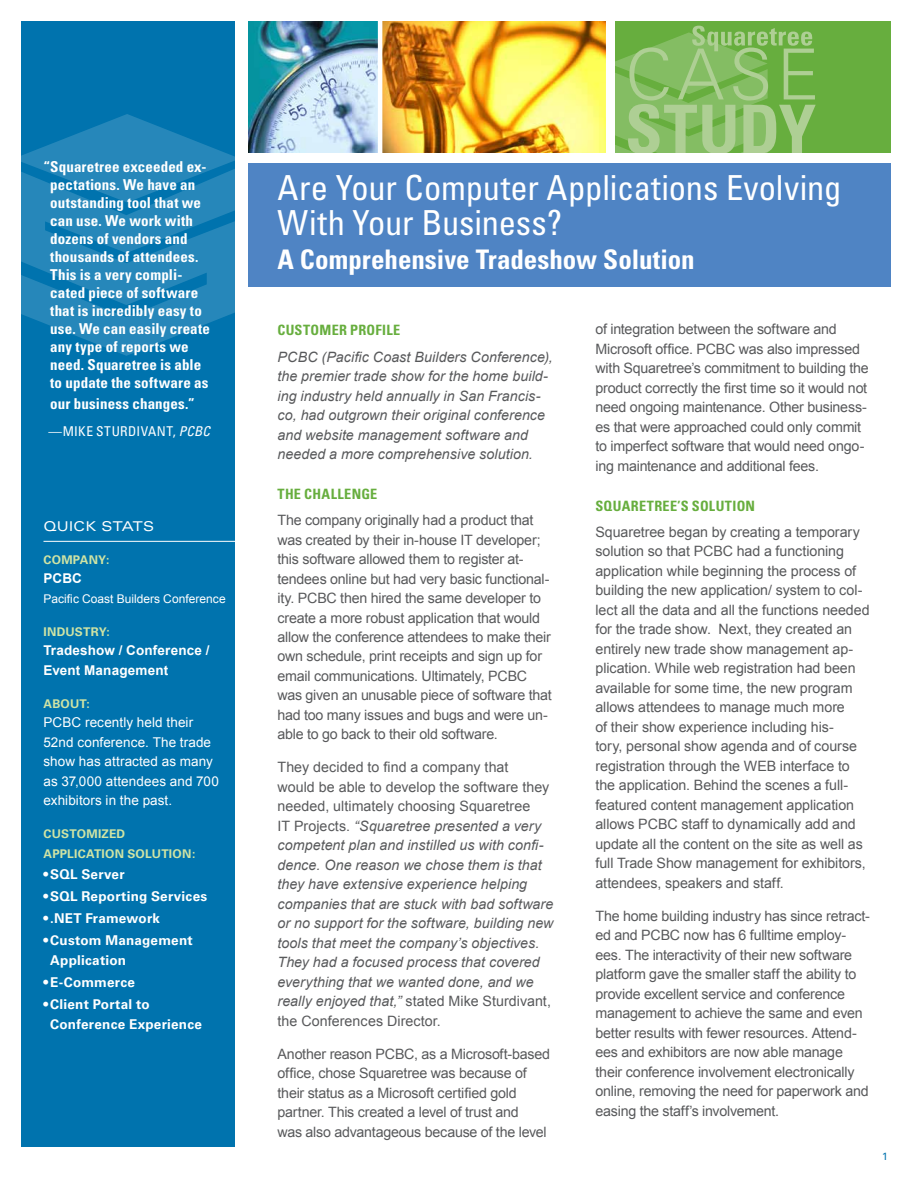
<style>
.page{position:relative;width:918px;height:1188px;background:#fff}
.page>*{position:absolute;margin:0;border:0;box-sizing:border-box;transform-origin:0 0}
.t1{font:condensed 34.5px/34.5px "Univers";letter-spacing:-.005em;color:#fff}
.t2{font:700 condensed 27px "Univers";color:#fff}
.t3{font:700 condensed 15px/18px "Univers";letter-spacing:.01em;color:#fff}
.t4{font:14.25px/19.5px "Arial";letter-spacing:-.015em;color:#58595b}
.t5{font:italic 14.25px/19.5px "Arial";letter-spacing:.005em;color:#58595b}
.t6{font:700 condensed 14.25px "Univers";letter-spacing:.02em;color:#67ae3e}
.t7{font:700 13.5px/19.5px "Univers";letter-spacing:.02em;color:#fff}
.t8{font:13.5px/19.5px "Arial";letter-spacing:.005em;color:#fff}
.t9{font:700 13.5px/19.5px "Arial";letter-spacing:.01em;color:#fff}
.t10{font:condensed 13.5px "Univers";letter-spacing:.035em;color:#fff}
.t11{font:expanded 13.5px "Univers";letter-spacing:.015em;color:#fff}
.t12{font:700 12px/19.5px "Univers";letter-spacing:.015em;color:#d0e4a4}
.t13{font:12px "Arial";color:#fff}
.t14{font:10.5px "Univers";color:#0073ae}
.s1{font-style:italic}
.s2{font-style:normal}
</style>
<div class="page">
<div style="left:20px;top:21px;width:216px;height:1125px;background:#0073ae"></div>
<svg style="left:21px;top:114px;width:215px;height:242px"></svg>
<img style="left:382px;top:21px;width:224px;height:132px">
<img style="left:249px;top:21px;width:129px;height:132px">
<hr style="left:44px;top:541px;width:227px;height:1px;background:#fff">
<div style="left:615px;top:0;width:276px;height:157px;background:#67ae3e"></div>
<svg style="left:609px;top:26px;width:207px;height:138px"></svg>
<div style="left:0;top:0;width:918px;height:21px;background:#fff"></div>
<div style="left:249px;top:164px;width:642px;height:123px;background:#4f84c4"></div>
<div style="left:240px;top:153px;width:659px;height:7px;background:#fff"></div>
<p class="t3" style="left:50px;top:158px;width:161px;text-indent:-7px">“Squaretree exceeded ex&shy;pectations. We have an outstanding tool that we can use. We work with dozens of vendors and thousands of attendees.<br>This is a very compli&shy;cated piece of software that is incredibly easy to use. We can easily create any type of reports we need. Squaretree is able to update the software as</p>
<p class="t3" style="left:50px;top:395px;width:146px">our business changes.”</p>
<p class="t10" style="left:49px;top:422px;width:163px">—MIKE STURDIVANT, <span class="s1">PCBC</span></p>
<p class="t11" style="left:44px;top:518px;width:112px">QUICK STATS</p>
<p class="t12" style="left:44px;top:550px;width:67px">COMPANY:</p>
<p class="t9" style="left:44px;top:569px;width:40px">PCBC</p>
<p class="t13" style="left:44px;top:591px;width:184px">Pacific Coast Builders Conference</p>
<p class="t12" style="left:44px;top:622px;width:68px">INDUSTRY:</p>
<p class="t9" style="left:44px;top:641px;width:168px">Tradeshow / Conference /<br>Event Management</p>
<p class="t12" style="left:44px;top:694px;width:48px">ABOUT:</p>
<p class="t8" style="left:44px;top:713px;width:177px">PCBC recently held their<br>52nd conference. The trade show has attracted as many as 37,000 attendees and 700 exhibitors in the past.</p>
<p class="t12" style="left:44px;top:824px;width:153px">CUSTOMIZED<br>APPLICATION SOLUTION:</p>
<p class="t7" style="left:44px;top:864px;width:83px">• SQL Server</p>
<p class="t7" style="left:44px;top:887px;width:165px">• SQL Reporting Services</p>
<p class="t7" style="left:44px;top:909px;width:118px">• .NET Framework</p>
<p class="t7" style="left:50px;top:931px;width:144px;text-indent:-7px">• Custom Management<br>Application</p>
<p class="t7" style="left:44px;top:973px;width:93px">• E-Commerce</p>
<p class="t7" style="left:50px;top:995px;width:153px;text-indent:-7px">• Client Portal to<br>Conference Experience</p>
<h1 class="t1" style="left:278px;top:170px;width:566px">Are Your Computer Applications Evolving<br>With Your Business?</h1>
<h2 class="t2" style="left:278px;top:243px;width:419px">A Comprehensive Tradeshow Solution</h2>
<p class="t6" style="left:278px;top:322px;width:124px">Customer Profile</p>
<p class="t5" style="left:278px;top:347px;width:277px">PCBC (Pacific Coast Builders Conference), the premier trade show for the home build&shy;ing industry held annually in San Francis&shy;co, had outgrown their original conference and website management software and needed a more comprehensive solution.</p>
<p class="t6" style="left:278px;top:485px;width:101px">The Challenge</p>
<p class="t4" style="left:278px;top:510px;width:276px">The company originally had a product that was created by their in-house IT developer; this software allowed them to register at&shy;tendees online but had very basic functional&shy;ity. PCBC then hired the same developer to create a more robust application that would allow the conference attendees to make their own schedule, print receipts and sign up for email communications. Ultimately, PCBC was given an unusable piece of software that had too many issues and bugs and were un&shy;able to go back to their old software.</p>
<p class="t5" style="left:278px;top:758px;width:277px"><span class="s2">They decided to find a company that<br>would be able to develop the software they needed, ultimately choosing Squaretree<br>IT Projects.</span> “Squaretree presented a very competent plan and instilled us with confi&shy;dence. One reason we chose them is that they have extensive experience helping companies that are stuck with bad software or no support for the software, building new tools that meet the company’s objectives.<br>They had a focused process that covered everything that we wanted done, and we really enjoyed that,” <span class="s2">stated Mike Sturdivant, the Conferences Director.</span></p>
<p class="t4" style="left:278px;top:1044px;width:274px">Another reason PCBC, as a Microsoft-based office, chose Squaretree was because of their status as a Microsoft certified gold partner. This created a level of trust and<br>was also advantageous because of the level</p>
<p class="t4" style="left:596px;top:320px;width:275px">of integration between the software and Microsoft office. PCBC was also impressed with Squaretree’s commitment to building the product correctly the first time so it would not need ongoing maintenance. Other business&shy;es that were approached could only commit to imperfect software that would need ongo&shy;ing maintenance and additional fees.</p>
<p class="t6" style="left:596px;top:497px;width:161px">Squaretree’s Solution</p>
<p class="t4" style="left:596px;top:522px;width:276px">Squaretree began by creating a temporary solution so that PCBC had a functioning application while beginning the process of building the new application/ system to col&shy;lect all the data and all the functions needed for the trade show. Next, they created an entirely new trade show management ap&shy;plication. While web registration had been available for some time, the new program allows attendees to manage much more<br>of their show experience including his-<br>tory, personal show agenda and of course registration through the WEB interface to the application. Behind the scenes a full&shy;featured content management application allows PCBC staff to dynamically add and update all the content on the site as well as full Trade Show management for exhibitors, attendees, speakers and staff.</p>
<p class="t4" style="left:596px;top:906px;width:276px">The home building industry has since retract&shy;ed and PCBC now has 6 fulltime employ&shy;ees. The interactivity of their new software platform gave the smaller staff the ability to provide excellent service and conference management to achieve the same and even better results with fewer resources. Attend&shy;ees and exhibitors are now able manage their conference involvement electronically online, removing the need for paperwork and easing the staff’s involvement.</p>
<p class="t14" style="left:882px;top:1150px;width:7px">1</p>
</div>
